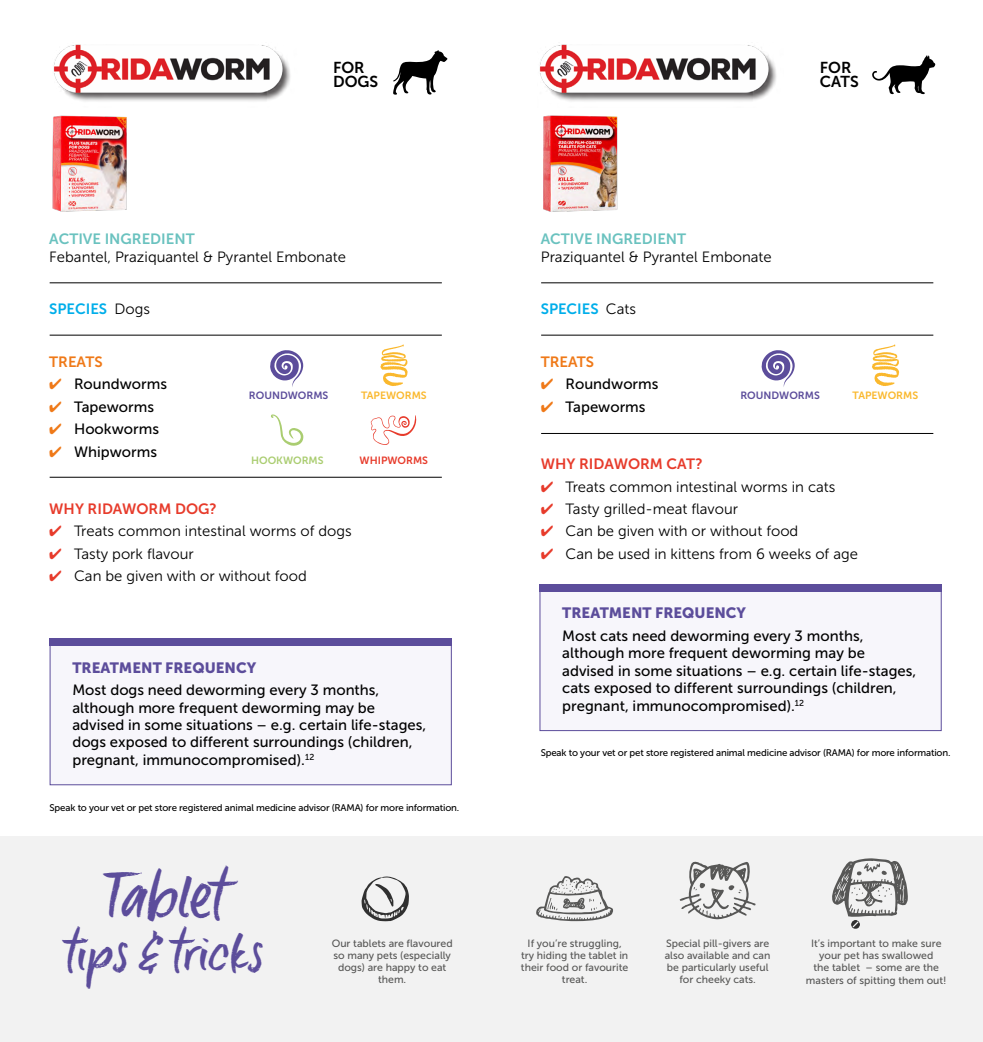
<style>
.page{position:relative;width:983px;height:1042px;background:#fff}
.page>*{position:absolute;margin:0;border:0;box-sizing:border-box;transform-origin:0 0}
.t1{font:700 35.88px "Blue Liquid";letter-spacing:.055em;color:#5c4d9b}
.t2{font:700 30.45px "Blue Liquid";letter-spacing:.065em;color:#5c4d9b}
.t3{font:15.75px/14px "Museo Sans 700";color:#000}
.t4{font:14.88px/17.5px "Museo Sans 500";color:#000}
.t5{font:14.88px "Museo Sans 300";color:#000}
.t6{font:14.88px "Museo Sans 900";color:#5c4d9b}
.t7{font:14.88px "Museo Sans 700";color:#6ac2bf}
.t8{font:14.88px "Museo Sans 700";color:#e73b2b}
.t9{font:14.88px "Museo Sans 700";color:#00aeea}
.t10{font:14.88px "Museo Sans 700";color:#ef7918}
.t11{font:10.5px/12.2px "Museo Sans 500";color:#575756;text-align:center}
.t12{font:10.5px "Museo Sans 700";color:#5c4d9b}
.t13{font:10.5px "Museo Sans 700";color:#fab82d}
.t14{font:10.5px "Museo Sans 700";color:#aacd71}
.t15{font:10.5px "Museo Sans 700";color:#e73b2b}
.t16{font:9.62px "Museo Sans 500";letter-spacing:-.015em;color:#000}
.s1{font-family:"Museo Sans 300";color:#000}
.s2{color:#ef7918}
.s3{color:#e73b2b}
</style>
<div class="page">
<svg style="left:393px;top:50px;width:54px;height:45px"></svg>
<svg style="left:872px;top:55px;width:63px;height:40px"></svg>
<svg style="left:270px;top:350px;width:33px;height:37px"></svg>
<svg style="left:761px;top:350px;width:33px;height:37px"></svg>
<svg style="left:271px;top:414px;width:32px;height:32px"></svg>
<svg style="left:380px;top:344px;width:27px;height:42px"></svg>
<svg style="left:872px;top:344px;width:27px;height:42px"></svg>
<svg style="left:370px;top:415px;width:46px;height:30px"></svg>
<hr style="left:50px;top:282px;width:391px;height:1px;background:#000">
<hr style="left:541px;top:282px;width:392px;height:1px;background:#000">
<hr style="left:50px;top:335px;width:391px;height:1px;background:#000">
<hr style="left:541px;top:335px;width:392px;height:1px;background:#000">
<hr style="left:50px;top:477px;width:391px;height:1px;background:#000">
<hr style="left:541px;top:433px;width:392px;height:1px;background:#000">
<img style="left:543px;top:115px;width:75px;height:97px">
<img style="left:52px;top:115px;width:75px;height:97px">
<div style="left:0;top:836px;width:982px;height:206px;background:#f2f2f2"></div>
<svg style="left:361px;top:876px;width:48px;height:45px"></svg>
<svg style="left:536px;top:876px;width:77px;height:45px"></svg>
<svg style="left:679px;top:861px;width:76px;height:58px"></svg>
<svg style="left:832px;top:858px;width:75px;height:71px"></svg>
<div style="left:50px;top:642px;width:401px;height:143px;background:#f7f6fb;border:1px solid #5c4d9b"></div>
<div style="left:539px;top:588px;width:402px;height:143px;background:#f7f6fb;border:1px solid #5c4d9b"></div>
<div style="left:49px;top:638px;width:402px;height:8px;background:#5c4d9b"></div>
<div style="left:539px;top:584px;width:402px;height:8px;background:#5c4d9b"></div>
<img style="left:53px;top:44px;width:237px;height:57px">
<img style="left:539px;top:44px;width:237px;height:57px">
<p class="t3" style="left:333px;top:60px;width:47px">FOR<br>DOGS</p>
<p class="t3" style="left:819px;top:60px;width:40px">FOR<br>CATS</p>
<p class="t7" style="left:540px;top:231px;width:147px">ACTIVE INGREDIENT</p>
<p class="t5" style="left:540px;top:248px;width:232px">Praziquantel &amp; Pyrantel Embonate</p>
<p class="t9" style="left:540px;top:301px;width:97px">SPECIES <span class="s1">Cats</span></p>
<p class="t7" style="left:49px;top:231px;width:147px">ACTIVE INGREDIENT</p>
<p class="t5" style="left:49px;top:248px;width:298px">Febantel, Praziquantel &amp; Pyrantel Embonate</p>
<p class="t9" style="left:49px;top:301px;width:102px">SPECIES <span class="s1">Dogs</span></p>
<p class="t10" style="left:49px;top:353px;width:55px">TREATS</p>
<p class="t4" style="left:49px;top:375px;width:119px"><span class="s2">✔</span> Roundworms</p>
<p class="t4" style="left:49px;top:398px;width:106px"><span class="s2">✔</span> Tapeworms</p>
<p class="t4" style="left:49px;top:420px;width:111px"><span class="s2">✔</span> Hookworms</p>
<p class="t4" style="left:49px;top:443px;width:109px"><span class="s2">✔</span> Whipworms</p>
<p class="t10" style="left:540px;top:353px;width:55px">TREATS</p>
<p class="t4" style="left:540px;top:375px;width:119px"><span class="s2">✔</span> Roundworms</p>
<p class="t4" style="left:540px;top:398px;width:106px"><span class="s2">✔</span> Tapeworms</p>
<p class="t12" style="left:249px;top:390px;width:81px">ROUNDWORMS</p>
<p class="t12" style="left:740px;top:390px;width:81px">ROUNDWORMS</p>
<p class="t13" style="left:361px;top:390px;width:67px">TAPEWORMS</p>
<p class="t13" style="left:852px;top:390px;width:67px">TAPEWORMS</p>
<p class="t14" style="left:251px;top:455px;width:74px">HOOKWORMS</p>
<p class="t15" style="left:359px;top:455px;width:70px">WHIPWORMS</p>
<p class="t8" style="left:540px;top:456px;width:163px">WHY RIDAWORM CAT?</p>
<p class="t5" style="left:540px;top:478px;width:296px"><span class="s3">✔</span> Treats common intestinal worms in cats</p>
<p class="t5" style="left:540px;top:501px;width:199px"><span class="s3">✔</span> Tasty grilled-meat flavour</p>
<p class="t5" style="left:540px;top:523px;width:259px"><span class="s3">✔</span> Can be given with or without food</p>
<p class="t5" style="left:540px;top:546px;width:318px"><span class="s3">✔</span> Can be used in kittens from 6 weeks of age</p>
<p class="t8" style="left:49px;top:500px;width:169px">WHY RIDAWORM DOG?</p>
<p class="t5" style="left:49px;top:523px;width:304px"><span class="s3">✔</span> Treats common intestinal worms of dogs</p>
<p class="t5" style="left:49px;top:546px;width:146px"><span class="s3">✔</span> Tasty pork flavour</p>
<p class="t5" style="left:49px;top:568px;width:259px"><span class="s3">✔</span> Can be given with or without food</p>
<p class="t6" style="left:72px;top:659px;width:185px">TREATMENT FREQUENCY</p>
<p class="t4" style="left:72px;top:681px;width:355px">Most dogs need deworming every 3 months, although more frequent deworming may be advised in some situations – e.g. certain life-stages, dogs exposed to different surroundings (children, pregnant, immunocompromised).<sup>12</sup></p>
<p class="t16" style="left:49px;top:802px;width:411px">Speak to your vet or pet store registered animal medicine advisor (RAMA) for more information.</p>
<p class="t6" style="left:562px;top:605px;width:185px">TREATMENT FREQUENCY</p>
<p class="t4" style="left:562px;top:627px;width:355px">Most cats need deworming every 3 months, although more frequent deworming may be advised in some situations – e.g. certain life-stages, cats exposed to different surroundings (children, pregnant, immunocompromised).<sup>12</sup></p>
<p class="t16" style="left:540px;top:748px;width:411px">Speak to your vet or pet store registered animal medicine advisor (RAMA) for more information.</p>
<h1 class="t1" style="left:105px;top:884px;width:139px">Tablet</h1>
<h2 class="t2" style="left:67px;top:941px;width:198px">tips &amp; tricks</h2>
<p class="t11" style="left:331px;top:937px;width:122px">Our tablets are flavoured so many pets (especially dogs) are happy to eat them.</p>
<p class="t11" style="left:521px;top:937px;width:109px">If you’re struggling, try hiding the tablet in their food or favourite treat.</p>
<p class="t11" style="left:664px;top:937px;width:107px">Special pill-givers are also available and can be particularly useful for cheeky cats.</p>
<p class="t11" style="left:805px;top:937px;width:142px">It’s important to make sure your pet has swallowed<br>the tablet – some are the masters of spitting them out!</p>
</div>
